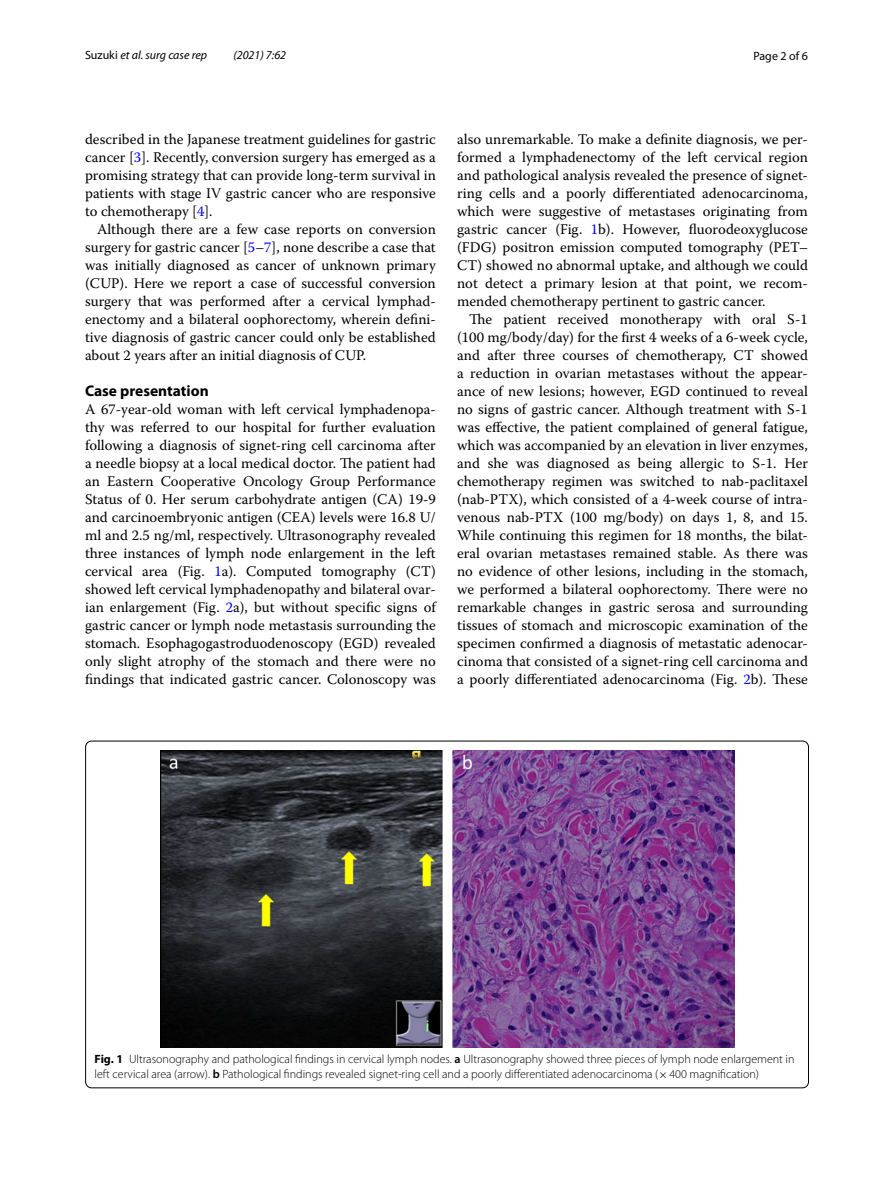
<style>
.page{position:relative;width:893px;height:1187px;background:#fff}
.page>*{position:absolute;margin:0;border:0;box-sizing:border-box;transform-origin:0 0}
.t1{font:700 15.45px "Myriad Pro";color:#000}
.t2{font:14.7px/18px "Warnock Pro";color:#000;text-align:justify}
.t3{font:300 12px/15px "Myriad Pro";color:#000}
.t4{font:italic 12px "Myriad Pro";color:#000}
.t5{font:12px "Myriad Pro";color:#000}
.s1{font-style:normal}
.s2{color:#00f}
.s3{font-weight:700}
.s4{font-weight:600}
.s5{font-family:"MTSY";font-weight:400}
</style>
<div class="page">
<img style="left:160px;top:750px;width:574px;height:297px">
<p class="t4" style="left:85px;top:48px;width:124px"><span class="s1">Suzuki</span> et al. surg case rep</p>
<p class="t4" style="left:233px;top:48px;width:54px">(2021) 7:62</p>
<p class="t5" style="left:753px;top:48px;width:56px">Page 2 of 6</p>
<p class="t2" style="left:85px;top:130px;width:352px">described in the Japanese treatment guidelines for gastric cancer [<span class="s2">3</span>]. Recently, conversion surgery has emerged as a promising strategy that can provide long-term survival in patients with stage IV gastric cancer who are responsive to chemotherapy [<span class="s2">4</span>].</p>
<p class="t2" style="left:85px;top:220px;width:352px;text-indent:12px">Although there are a few case reports on conversion surgery for gastric cancer [<span class="s2">5</span>–<span class="s2">7</span>], none describe a case that was initially diagnosed as cancer of unknown primary (CUP). Here we report a case of successful conversion surgery that was performed after a cervical lymphad&shy;enectomy and a bilateral oophorectomy, wherein defini&shy;tive diagnosis of gastric cancer could only be established about 2 years after an initial diagnosis of CUP.</p>
<p class="t1" style="left:85px;top:380px;width:125px">Case presentation</p>
<p class="t2" style="left:85px;top:400px;width:352px">A 67-year-old woman with left cervical lymphadenopa&shy;thy was referred to our hospital for further evaluation following a diagnosis of signet-ring cell carcinoma after a needle biopsy at a local medical doctor. The patient had an Eastern Cooperative Oncology Group Performance Status of 0. Her serum carbohydrate antigen (CA) 19-9 and carcinoembryonic antigen (CEA) levels were 16.8 U/ ml and 2.5 ng/ml, respectively. Ultrasonography revealed three instances of lymph node enlargement in the left cervical area (Fig. <span class="s2">1</span>a). Computed tomography (CT) showed left cervical lymphadenopathy and bilateral ovar&shy;ian enlargement (Fig. <span class="s2">2</span>a), but without specific signs of gastric cancer or lymph node metastasis surrounding the stomach. Esophagogastroduodenoscopy (EGD) revealed only slight atrophy of the stomach and there were no findings that indicated gastric cancer. Colonoscopy was</p>
<p class="t2" style="left:457px;top:130px;width:352px">also unremarkable. To make a definite diagnosis, we per&shy;formed a lymphadenectomy of the left cervical region and pathological analysis revealed the presence of signet&shy;ring cells and a poorly differentiated adenocarcinoma, which were suggestive of metastases originating from gastric cancer (Fig. <span class="s2">1</span>b). However, fluorodeoxyglucose (FDG) positron emission computed tomography (PET– CT) showed no abnormal uptake, and although we could not detect a primary lesion at that point, we recom&shy;mended chemotherapy pertinent to gastric cancer.</p>
<p class="t2" style="left:457px;top:310px;width:352px;text-indent:12px">The patient received monotherapy with oral S-1 (100 mg/body/day) for the first 4 weeks of a 6-week cycle, and after three courses of chemotherapy, CT showed a reduction in ovarian metastases without the appear&shy;ance of new lesions; however, EGD continued to reveal no signs of gastric cancer. Although treatment with S-1 was effective, the patient complained of general fatigue, which was accompanied by an elevation in liver enzymes, and she was diagnosed as being allergic to S-1. Her chemotherapy regimen was switched to nab-paclitaxel (nab-PTX), which consisted of a 4-week course of intra&shy;venous nab-PTX (100 mg/body) on days 1, 8, and 15.<br>While continuing this regimen for 18 months, the bilat&shy;eral ovarian metastases remained stable. As there was no evidence of other lesions, including in the stomach, we performed a bilateral oophorectomy. There were no remarkable changes in gastric serosa and surrounding tissues of stomach and microscopic examination of the specimen confirmed a diagnosis of metastatic adenocar&shy;cinoma that consisted of a signet-ring cell carcinoma and a poorly differentiated adenocarcinoma (Fig. <span class="s2">2</span>b). These</p>
<p class="t3" style="left:95px;top:1051px;width:701px"><span class="s3">Fig. 1</span> Ultrasonography and pathological findings in cervical lymph nodes. <span class="s4">a</span> Ultrasonography showed three pieces of lymph node enlargement in left cervical area (arrow). <span class="s4">b</span> Pathological findings revealed signet-ring cell and a poorly differentiated adenocarcinoma (<span class="s5">×</span>400 magnification)</p>
</div>
